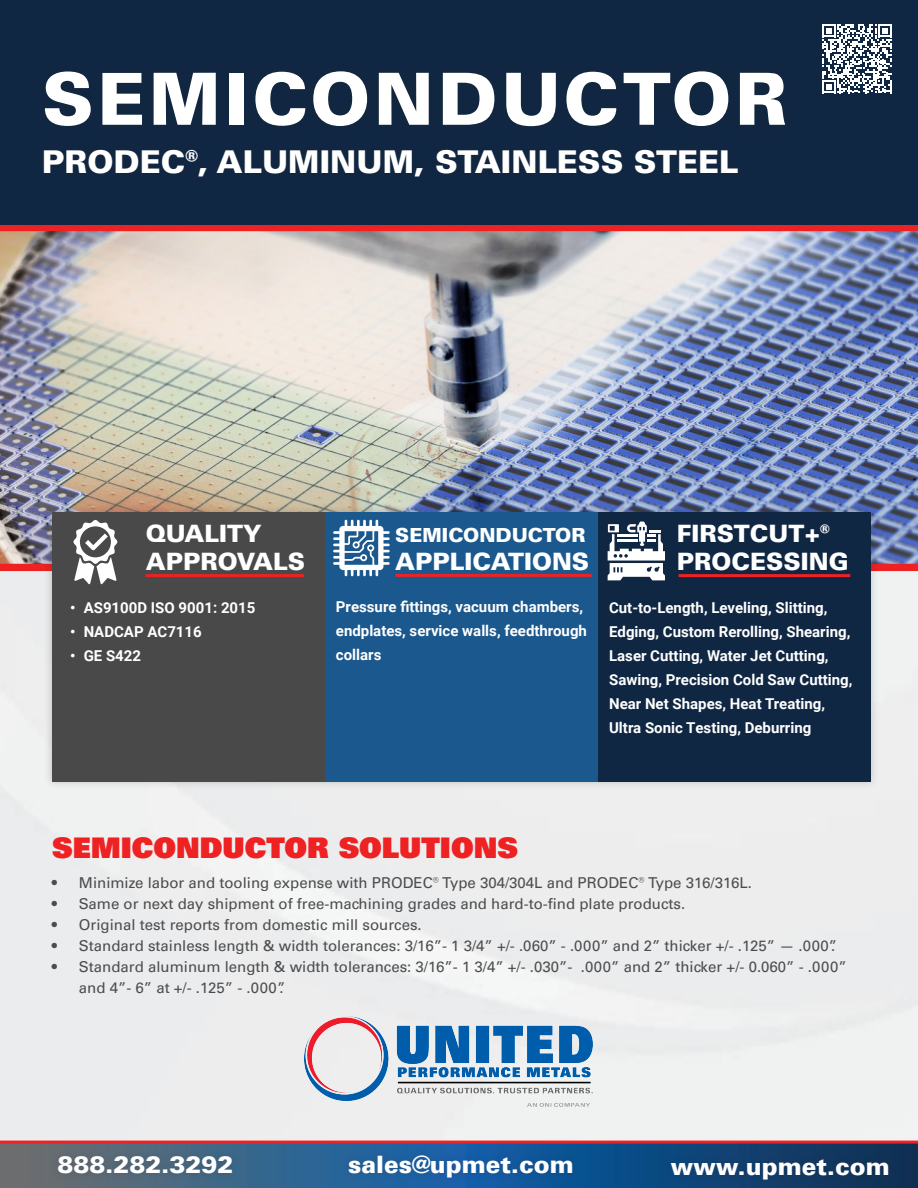
<style>
.page{position:relative;width:918px;height:1188px;background:#fff}
.page>*{position:absolute;margin:0;border:0;box-sizing:border-box;transform-origin:0 0}
.t1{font:900 72px "Univers LT Pro 75";letter-spacing:.05em;color:#fff}
.t2{font:900 31.5px "Univers LT Pro 75";color:#fff}
.t3{font:28.5px "Univers LT Pro 85 X Black";color:#ee2123}
.t4{font:900 24px "Univers LT Pro 75";color:#fff}
.t5{font:900 19.5px "Univers LT Pro 75";color:#fff}
.t6{font:15px/21px "Univers LT Pro 55 Roman";color:#4b4c4d}
.t7{font:700 15px/24px "Roboto";color:#fff}
</style>
<div class="page">
<div style="left:0;top:584px;width:918px;height:557px;background:#ededee"></div>
<img style="left:0;top:231px;width:918px;height:289px">
<div style="left:0;top:225px;width:918px;height:6px;background:#ee2123"></div>
<img style="left:305px;top:1017px;width:288px;height:90px">
<div style="left:0;top:0;width:918px;height:225px;background:#102743"></div>
<div style="left:44px;top:505px;width:835px;height:285px;background:#231f20;opacity:.21"></div>
<div style="left:52px;top:513px;width:273px;height:269px;background:#484948"></div>
<div style="left:325px;top:513px;width:273px;height:269px;background:#1b588d"></div>
<div style="left:598px;top:513px;width:272px;height:269px;background:#102743"></div>
<svg style="left:0;top:520px;width:918px;height:64px"></svg>
<svg style="left:0;top:1144px;width:918px;height:44px;background:#2b5981"></svg>
<div style="left:50px;top:1149px;width:190px;height:32px;background:#231f20;opacity:.2"></div>
<div style="left:341px;top:1147px;width:239px;height:38px;background:#231f20;opacity:.2"></div>
<div style="left:664px;top:1152px;width:232px;height:35px;background:#231f20;opacity:.2"></div>
<hr style="left:0;top:1141px;width:918px;height:3px;background:#ee2123">
<svg style="left:822px;top:24px;width:70px;height:69px"></svg>
<p class="t1" style="left:42px;top:49px;width:747px">SEMICONDUCTOR</p>
<p class="t2" style="left:42px;top:139px;width:698px">PRODEC®, ALUMINUM, STAINLESS STEEL</p>
<p class="t4" style="left:146px;top:516px;width:117px">QUALITY</p>
<p class="t4" style="left:146px;top:545px;width:161px">APPROVALS</p>
<p class="t7" style="left:70px;top:596px;width:187px">• AS9100D ISO 9001: 2015</p>
<p class="t7" style="left:70px;top:620px;width:133px">• NADCAP AC7116</p>
<p class="t7" style="left:70px;top:644px;width:72px">• GE S422</p>
<p class="t5" style="left:395px;top:521px;width:192px">SEMICONDUCTOR</p>
<p class="t4" style="left:395px;top:545px;width:196px">APPLICATIONS</p>
<p class="t7" style="left:336px;top:595px;width:253px">Pressure fittings, vacuum chambers, endplates, service walls, feedthrough collars</p>
<p class="t4" style="left:677px;top:516px;width:154px">FIRSTCUT+®</p>
<p class="t4" style="left:677px;top:545px;width:173px">PROCESSING</p>
<p class="t7" style="left:609px;top:596px;width:243px">Cut-to-Length, Leveling, Slitting,<br>Edging, Custom Rerolling, Shearing,<br>Laser Cutting, Water Jet Cutting,</p>
<p class="t7" style="left:609px;top:668px;width:245px">Sawing, Precision Cold Saw Cutting,<br>Near Net Shapes, Heat Treating,</p>
<p class="t7" style="left:609px;top:716px;width:204px">Ultra Sonic Testing, Deburring</p>
<p class="t3" style="left:52px;top:829px;width:467px">SEMICONDUCTOR SOLUTIONS</p>
<p class="t6" style="left:52px;top:872px;width:702px">• Minimize labor and tooling expense with PRODEC® Type 304/304L and PRODEC® Type 316/316L.</p>
<p class="t6" style="left:52px;top:893px;width:635px">• Same or next day shipment of free-machining grades and hard-to-find plate products.</p>
<p class="t6" style="left:52px;top:914px;width:371px">• Original test reports from domestic mill sources.</p>
<p class="t6" style="left:52px;top:935px;width:787px">• Standard stainless length &amp; width tolerances: 3/16”- 1 3/4” +/- .060” - .000” and 2” thicker +/- .125” — .000”.</p>
<p class="t6" style="left:79px;top:956px;width:769px;text-indent:-27px">• Standard aluminum length &amp; width tolerances: 3/16”- 1 3/4” +/- .030”- .000” and 2” thicker +/- 0.060” - .000” and 4”- 6” at +/- .125” - .000”.</p>
<p class="t4" style="left:57px;top:1148px;width:178px">888.282.3292</p>
<p class="t4" style="left:348px;top:1148px;width:227px">sales@upmet.com</p>
<p class="t4" style="left:671px;top:1150px;width:220px">www.upmet.com</p>
</div>
